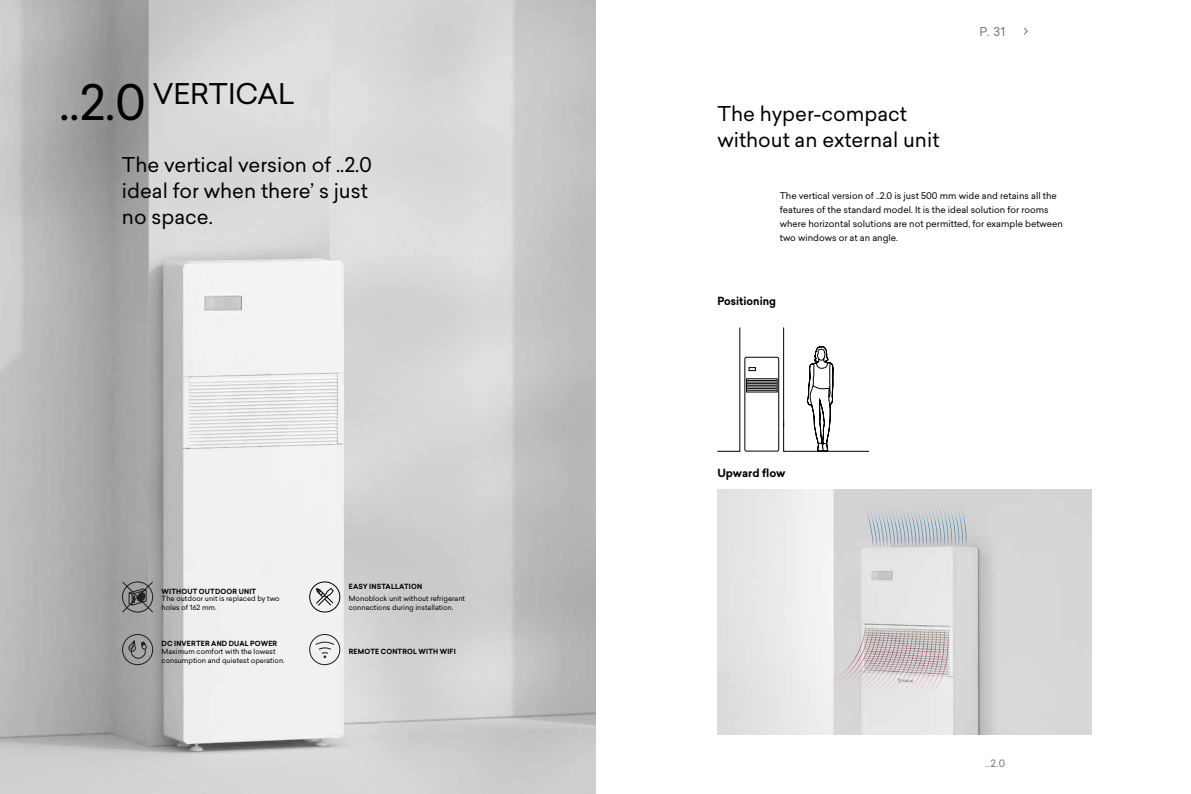
<style>
.page{position:relative;width:1191px;height:794px;background:#fff}
.page>*{position:absolute;margin:0;border:0;box-sizing:border-box;transform-origin:0 0}
.t1{font:28px "Sailec";color:#000}
.t2{font:20px/26px "Sailec";color:#000}
.t3{font:12px "Sailec";color:#76777a}
.t4{font:700 11px "Sailec";color:#000;scale:.95 1}
.t5{font:700 11px "Sailec";color:#000}
.t6{font:10px "Sailec";color:#76777a}
.t7{font:9px/14px "Sailec";color:#000}
.t8{font:7px/9px "Sailec";color:#000}
.t9{font:700 7px "Sailec";letter-spacing:.025em;color:#000;scale:.95 1}
.s1{font-size:48px}
</style>
<div class="page">
<svg style="left:1024px;top:27px;width:4px;height:8px"></svg>
<img style="left:0;top:0;width:595px;height:794px">
<svg style="left:122px;top:581px;width:31px;height:31px"></svg>
<div style="left:309px;top:581px;width:31px;height:31px;border:1px solid #010101;border-radius:50%"></div>
<svg style="left:315px;top:588px;width:19px;height:18px"></svg>
<div style="left:122px;top:634px;width:31px;height:31px;border:1px solid #1d1d1b;border-radius:50%"></div>
<svg style="left:128px;top:639px;width:19px;height:20px"></svg>
<div style="left:309px;top:634px;width:31px;height:31px;border:1px solid #1d1d1b;border-radius:50%"></div>
<svg style="left:315px;top:641px;width:20px;height:17px"></svg>
<img style="left:717px;top:489px;width:374px;height:245px">
<svg style="left:717px;top:327px;width:152px;height:125px"></svg>
<img style="left:816px;top:627px;width:5px;height:64px">
<img style="left:821px;top:627px;width:4px;height:65px">
<img style="left:825px;top:627px;width:5px;height:66px">
<img style="left:830px;top:627px;width:48px;height:66px">
<img style="left:835px;top:628px;width:4px;height:66px">
<img style="left:839px;top:628px;width:5px;height:67px">
<img style="left:844px;top:628px;width:5px;height:68px">
<img style="left:849px;top:628px;width:4px;height:68px">
<img style="left:853px;top:628px;width:5px;height:69px">
<img style="left:858px;top:628px;width:4px;height:70px">
<img style="left:862px;top:628px;width:5px;height:70px">
<img style="left:867px;top:628px;width:5px;height:71px">
<img style="left:872px;top:628px;width:41px;height:72px">
<img style="left:876px;top:629px;width:5px;height:71px">
<img style="left:881px;top:629px;width:5px;height:72px">
<img style="left:886px;top:629px;width:4px;height:73px">
<img style="left:890px;top:629px;width:5px;height:73px">
<img style="left:895px;top:629px;width:5px;height:74px">
<img style="left:900px;top:629px;width:4px;height:75px">
<img style="left:904px;top:629px;width:5px;height:75px">
<img style="left:909px;top:629px;width:6px;height:76px">
<img style="left:915px;top:629px;width:33px;height:76px">
<img style="left:863px;top:496px;width:4px;height:50px">
<img style="left:867px;top:490px;width:3px;height:56px">
<img style="left:870px;top:490px;width:96px;height:56px">
<img style="left:874px;top:490px;width:85px;height:56px">
<h1 class="t1" style="left:60px;top:74px;width:237px"><span class="s1">..2.0</span> VERTICAL</h1>
<h2 class="t2" style="left:122px;top:151px;width:252px">The vertical version of ..2.0 ideal for when there’ s just no space.</h2>
<p class="t9" style="left:162px;top:586px;width:101px">WITHOUT OUTDOOR UNIT</p>
<p class="t8" style="left:162px;top:594px;width:120px">The outdoor unit is replaced by two holes of 162 mm.</p>
<p class="t9" style="left:349px;top:581px;width:79px">EASY INSTALLATION</p>
<p class="t8" style="left:349px;top:594px;width:118px">Monoblock unit without refrigerant connections during installation.</p>
<p class="t9" style="left:162px;top:638px;width:123px">DC INVERTER AND DUAL POWER</p>
<p class="t8" style="left:162px;top:646px;width:125px">Maximum comfort with the lowest consumption and quietest operation.</p>
<p class="t9" style="left:349px;top:646px;width:114px">REMOTE CONTROL WITH WIFI</p>
<h2 class="t2" style="left:717px;top:100px;width:223px">The hyper-compact without an external unit</h2>
<h3 class="t3" style="left:979px;top:23px;width:27px">P. 31</h3>
<p class="t7" style="left:780px;top:188px;width:285px">The vertical version of ..2.0 is just 500 mm wide and retains all the features of the standard model. It is the ideal solution for rooms where horizontal solutions are not permitted, for example between two windows or at an angle.</p>
<p class="t4" style="left:717px;top:293px;width:63px">Positioning</p>
<p class="t5" style="left:717px;top:465px;width:70px">Upward flow</p>
<p class="t6" style="left:985px;top:756px;width:22px">..2.0</p>
</div>
